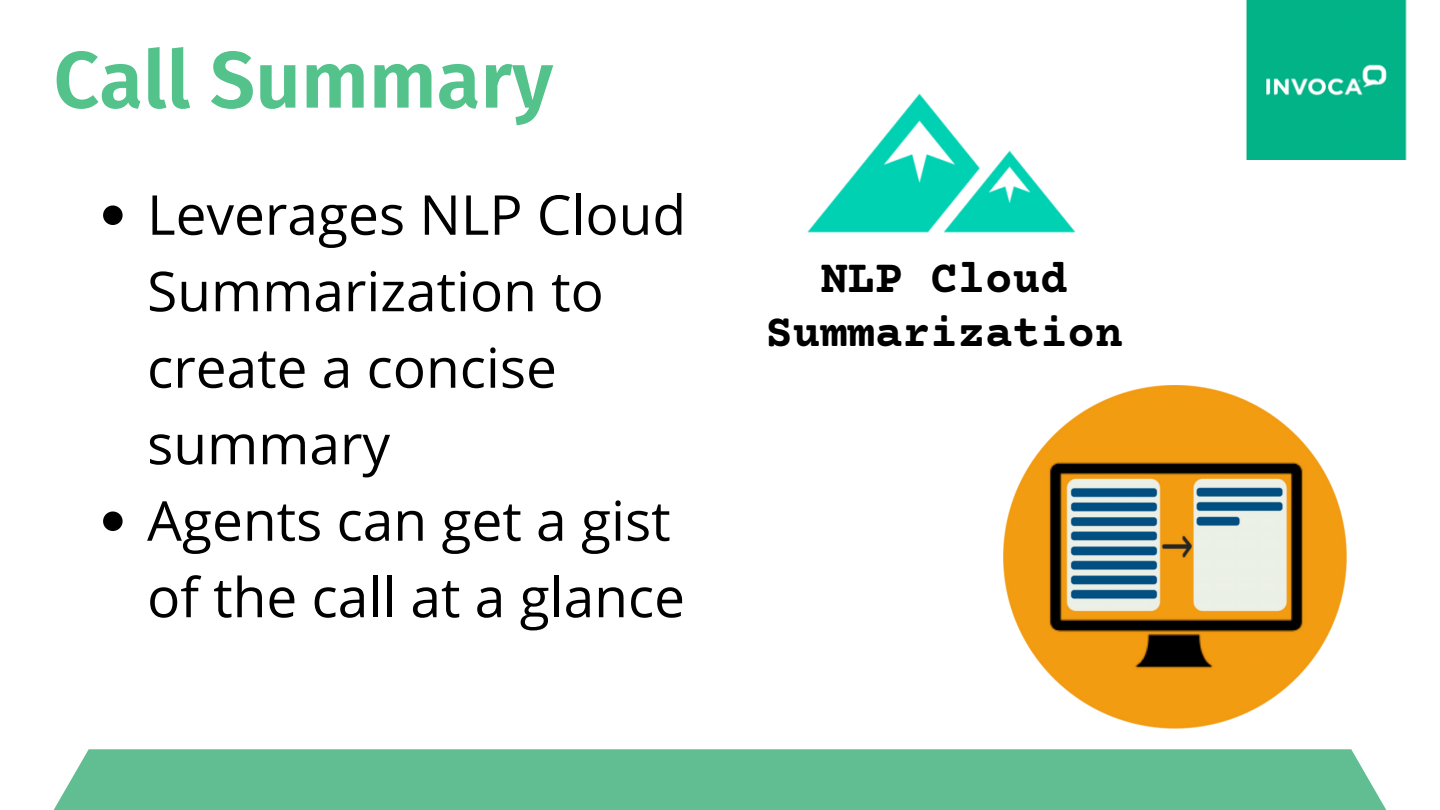
<style>
.page{position:relative;width:1440px;height:810px;background:#fff}
.page>*{position:absolute;margin:0;border:0;box-sizing:border-box;transform-origin:0 0}
.t1{font:600 80px "Fira Sans";color:#53c28b}
.t2{font:55px/76.5px "Open Sans";color:#000}
.t3{font:700 45.8px/54.4px "Courier Prime";color:#000;text-align:center}
</style>
<div class="page">
<div style="left:54px;top:749px;width:1332px;height:61px;background:#60be92"></div>
<img style="left:1246px;top:0;width:161px;height:159px">
<svg style="left:103px;top:206px;width:20px;height:19px"></svg>
<svg style="left:103px;top:512px;width:20px;height:19px"></svg>
<img style="left:1003px;top:386px;width:343px;height:343px">
<img style="left:807px;top:93px;width:269px;height:140px">
<h1 class="t1" style="left:54px;top:33px;width:501px">Call Summary</h1>
<p class="t2" style="left:147px;top:175px;width:540px">Leverages NLP Cloud<br>Summarization to create a concise summary<br>Agents can get a gist of the call at a glance</p>
<p class="t3" style="left:765px;top:255px;width:358px">NLP Cloud<br>Summarization</p>
</div>
